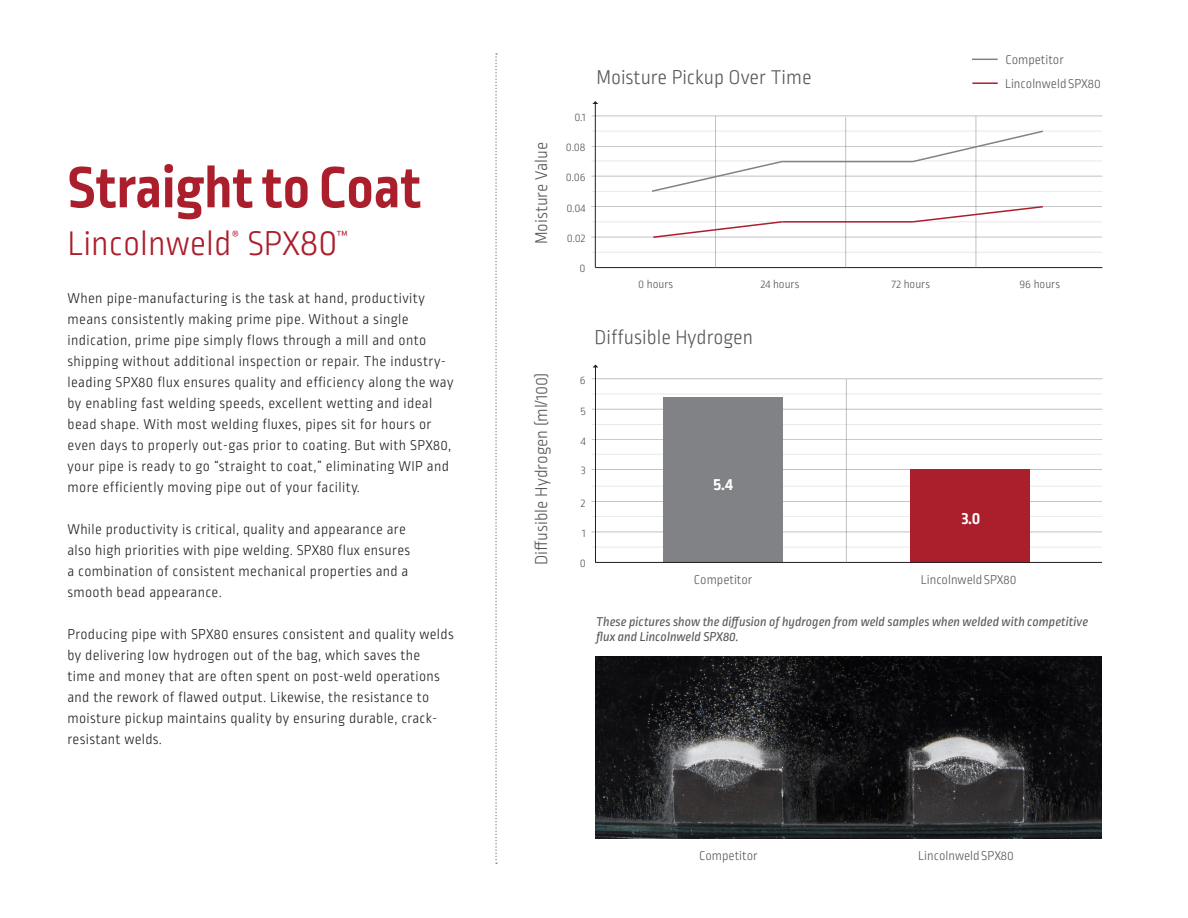
<style>
.page{position:relative;width:1188px;height:918px;background:#fff}
.page>*{position:absolute;margin:0;border:0;box-sizing:border-box;transform-origin:0 0}
.t1{font:700 61.2px "Ropa Sans Pro";color:#ab1e2c}
.t2{font:300 36px "Ropa Sans Pro";color:#ab1e2c}
.t3{font:300 21px "Ropa Sans Pro";color:#57585a}
.t4{font:300 18px "Ropa Sans Pro";color:#57585a}
.t5{font:700 18px "Ropa Sans Pro";color:#fff}
.t6{font:300 15px/21px "Ropa Sans Pro";letter-spacing:.025em;color:#231f20}
.t7{font:300 14.85px "Ropa Sans Pro";color:#ab1e2c}
.t8{font:italic 13.5px/15px "Ropa Sans Pro";color:#57585a}
.t9{font:300 13.5px "Ropa Sans Pro";color:#57585a}
.t10{font:300 12.15px "Ropa Sans Pro";color:#57585a}
.s1{font-size:39px}
</style>
<div class="page">
<hr style="left:592px;top:469px;width:510px;height:1px;background:#808285">
<hr style="left:591px;top:501px;width:511px;height:1px;background:#808285">
<hr style="left:592px;top:454px;width:510px;height:1px;background:#d1d2d4">
<hr style="left:591px;top:532px;width:511px;height:1px;background:#808285">
<hr style="left:592px;top:486px;width:510px;height:1px;background:#d1d2d4">
<hr style="left:592px;top:547px;width:510px;height:1px;background:#d1d2d4">
<hr style="left:592px;top:516px;width:510px;height:1px;background:#d1d2d4">
<hr style="left:592px;top:394px;width:510px;height:1px;background:#d1d2d4">
<hr style="left:592px;top:424px;width:510px;height:1px;background:#d1d2d4">
<hr style="left:592px;top:379px;width:510px;height:1px;background:#808285">
<hr style="left:592px;top:439px;width:510px;height:1px;background:#808285">
<hr style="left:592px;top:409px;width:510px;height:1px;background:#808285">
<div style="left:910px;top:469px;width:119px;height:94px;background:#ab1e2c"></div>
<div style="left:664px;top:397px;width:119px;height:165px;background:#808285"></div>
<hr style="left:595px;top:366px;width:1px;height:196px;background:#231f20">
<hr style="left:595px;top:562px;width:507px;height:1px;background:#231f20">
<hr style="left:846px;top:379px;width:1px;height:184px;background:#808285">
<img style="left:596px;top:656px;width:506px;height:182px">
<hr style="left:591px;top:176px;width:511px;height:1px;background:#808285">
<hr style="left:591px;top:206px;width:511px;height:1px;background:#808285">
<hr style="left:591px;top:161px;width:511px;height:1px;background:#d1d2d4">
<hr style="left:591px;top:237px;width:511px;height:1px;background:#808285">
<hr style="left:591px;top:191px;width:511px;height:1px;background:#d1d2d4">
<hr style="left:591px;top:252px;width:511px;height:1px;background:#d1d2d4">
<hr style="left:591px;top:222px;width:511px;height:1px;background:#d1d2d4">
<hr style="left:591px;top:131px;width:511px;height:1px;background:#d1d2d4">
<hr style="left:592px;top:146px;width:510px;height:1px;background:#808285">
<hr style="left:592px;top:116px;width:510px;height:1px;background:#808285">
<hr style="left:595px;top:104px;width:1px;height:164px;background:#231f20">
<hr style="left:595px;top:267px;width:507px;height:1px;background:#231f20">
<svg style="left:592px;top:101px;width:6px;height:3px"></svg>
<svg style="left:972px;top:59px;width:26px;height:1px"></svg>
<hr style="left:972px;top:82px;width:26px;height:2px;background:#ab1e2c">
<hr style="left:845px;top:117px;width:1px;height:151px;background:#808285">
<hr style="left:976px;top:116px;width:1px;height:152px;background:#808285">
<hr style="left:715px;top:116px;width:1px;height:152px;background:#808285">
<hr style="left:782px;top:221px;width:131px;height:2px;background:#ab1e2c">
<hr style="left:782px;top:161px;width:131px;height:1px;background:#808285">
<svg style="left:650px;top:160px;width:134px;height:33px"></svg>
<svg style="left:911px;top:129px;width:134px;height:34px"></svg>
<svg style="left:652px;top:220px;width:132px;height:19px"></svg>
<svg style="left:911px;top:205px;width:133px;height:18px"></svg>
<svg style="left:495px;top:53px;width:2px;height:811px"></svg>
<p class="t1" style="left:68px;top:153px;width:355px">Straight to Coat</p>
<p class="t2" style="left:68px;top:225px;width:272px">Lincolnweld SPX<span class="s1">80</span></p>
<p class="t7" style="left:231px;top:228px;width:9px">®</p>
<p class="t7" style="left:336px;top:228px;width:13px">™</p>
<p class="t6" style="left:68px;top:288px;width:388px">When pipe-manufacturing is the task at hand, productivity means consistently making prime pipe. Without a single indication, prime pipe simply flows through a mill and onto shipping without additional inspection or repair. The industry&shy;leading SPX80 flux ensures quality and efficiency along the way by enabling fast welding speeds, excellent wetting and ideal bead shape. With most welding fluxes, pipes sit for hours or even days to properly out-gas prior to coating. But with SPX80, your pipe is ready to go “straight to coat,” eliminating WIP and more efficiently moving pipe out of your facility.</p>
<p class="t6" style="left:68px;top:519px;width:344px">While productivity is critical, quality and appearance are also high priorities with pipe welding. SPX80 flux ensures a combination of consistent mechanical properties and a smooth bead appearance.</p>
<p class="t6" style="left:68px;top:624px;width:388px">Producing pipe with SPX80 ensures consistent and quality welds by delivering low hydrogen out of the bag, which saves the<br>time and money that are often spent on post-weld operations and the rework of flawed output. Likewise, the resistance to moisture pickup maintains quality by ensuring durable, crack&shy;resistant welds.</p>
<p class="t4" style="left:532px;top:244px;width:104px;rotate:-90deg">Moisture Value</p>
<p class="t10" style="left:574px;top:111px;width:13px">0.1</p>
<p class="t10" style="left:566px;top:141px;width:21px">0.08</p>
<p class="t10" style="left:566px;top:171px;width:21px">0.06</p>
<p class="t10" style="left:566px;top:202px;width:21px">0.04</p>
<p class="t10" style="left:567px;top:232px;width:20px">0.02</p>
<p class="t10" style="left:580px;top:261px;width:8px">0</p>
<p class="t3" style="left:596px;top:66px;width:217px">Moisture Pickup Over Time</p>
<p class="t9" style="left:1005px;top:52px;width:60px">Competitor</p>
<p class="t9" style="left:1005px;top:76px;width:97px">Lincolnweld SPX80</p>
<p class="t10" style="left:638px;top:277px;width:37px">0 hours</p>
<p class="t10" style="left:761px;top:277px;width:40px">24 hours</p>
<p class="t10" style="left:1020px;top:277px;width:42px">96 hours</p>
<p class="t10" style="left:891px;top:277px;width:40px">72 hours</p>
<p class="t4" style="left:532px;top:565px;width:194px;rotate:-90deg">Diffusible Hydrogen (ml/100)</p>
<p class="t3" style="left:595px;top:326px;width:160px">Diffusible Hydrogen</p>
<p class="t10" style="left:580px;top:374px;width:7px">6</p>
<p class="t10" style="left:580px;top:404px;width:7px">5</p>
<p class="t10" style="left:581px;top:434px;width:6px">4</p>
<p class="t10" style="left:581px;top:464px;width:6px">3</p>
<p class="t10" style="left:581px;top:496px;width:6px">2</p>
<p class="t10" style="left:582px;top:527px;width:5px">1</p>
<p class="t10" style="left:580px;top:556px;width:8px">0</p>
<p class="t5" style="left:714px;top:473px;width:21px">5.4</p>
<p class="t9" style="left:694px;top:572px;width:60px">Competitor</p>
<p class="t5" style="left:962px;top:508px;width:20px">3.0</p>
<p class="t9" style="left:921px;top:572px;width:97px">Lincolnweld SPX80</p>
<p class="t8" style="left:596px;top:615px;width:494px">These pictures show the diffusion of hydrogen from weld samples when welded with competitive flux and Lincolnweld SPX80.</p>
<p class="t9" style="left:699px;top:848px;width:60px">Competitor</p>
<p class="t9" style="left:918px;top:848px;width:97px">Lincolnweld SPX80</p>
</div>
